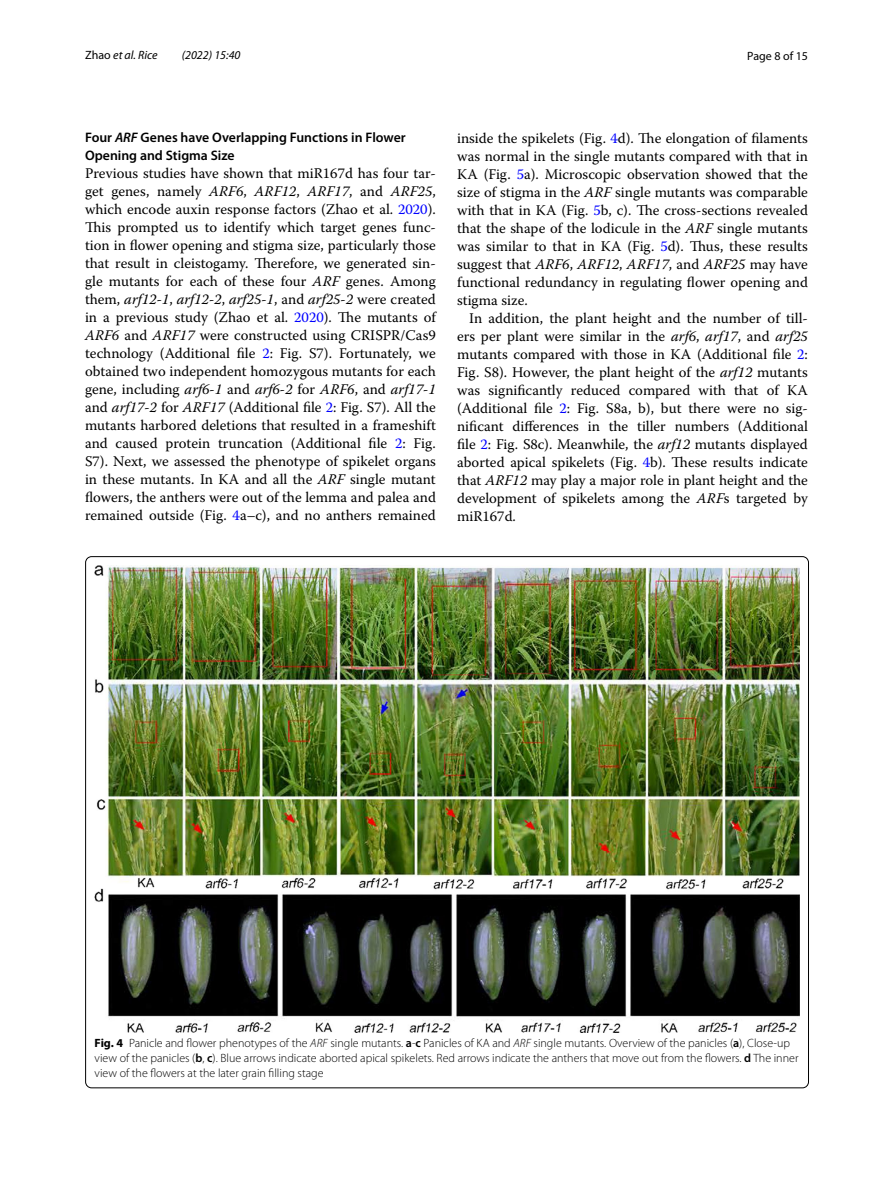
<style>
.page{position:relative;width:893px;height:1187px;background:#fff}
.page>*{position:absolute;margin:0;border:0;box-sizing:border-box;transform-origin:0 0}
.t1{font:14.7px/18px "Warnock Pro";color:#000;text-align:justify}
.t2{font:600 13.8px/18px "Myriad Pro";color:#000}
.t3{font:300 12px/15px "Myriad Pro";color:#000}
.t4{font:italic 12px "Myriad Pro";color:#000}
.t5{font:12px "Myriad Pro";color:#000}
.s1{font-style:normal}
.s2{font-style:italic}
.s3{color:#00f}
.s4{font-weight:700}
.s5{font-weight:600}
</style>
<div class="page">
<img style="left:94px;top:565px;width:706px;height:467px">
<p class="t4" style="left:85px;top:48px;width:74px"><span class="s1">Zhao</span> et al. Rice</p>
<p class="t4" style="left:182px;top:48px;width:60px">(2022) 15:40</p>
<p class="t5" style="left:747px;top:48px;width:62px">Page 8 of 15</p>
<p class="t2" style="left:85px;top:128px;width:322px">Four <span class="s2">ARF</span> Genes have Overlapping Functions in Flower<br>Opening and Stigma Size</p>
<p class="t1" style="left:85px;top:164px;width:352px">Previous studies have shown that miR167d has four tar&shy;get genes, namely <span class="s2">ARF6</span>, <span class="s2">ARF12</span>, <span class="s2">ARF17</span>, and <span class="s2">ARF25</span>, which encode auxin response factors (Zhao et al. <span class="s3">2020</span>).<br>This prompted us to identify which target genes func&shy;tion in flower opening and stigma size, particularly those that result in cleistogamy. Therefore, we generated sin&shy;gle mutants for each of these four <span class="s2">ARF</span> genes. Among them, <span class="s2">arf12-1</span>, <span class="s2">arf12-2</span>, <span class="s2">arf25-1</span>, and <span class="s2">arf25-2</span> were created in a previous study (Zhao et al. <span class="s3">2020</span>). The mutants of <span class="s2">ARF6</span> and <span class="s2">ARF17</span> were constructed using CRISPR/Cas9 technology (Additional file <span class="s3">2</span>: Fig. S7). Fortunately, we obtained two independent homozygous mutants for each gene, including <span class="s2">arf6-1</span> and <span class="s2">arf6-2</span> for <span class="s2">ARF6</span>, and <span class="s2">arf17-1 </span>and <span class="s2">arf17-2</span> for <span class="s2">ARF17</span> (Additional file <span class="s3">2</span>: Fig. S7). All the mutants harbored deletions that resulted in a frameshift and caused protein truncation (Additional file <span class="s3">2</span>: Fig.<br>S7). Next, we assessed the phenotype of spikelet organs in these mutants. In KA and all the <span class="s2">ARF</span> single mutant flowers, the anthers were out of the lemma and palea and remained outside (Fig. <span class="s3">4</span>a–c), and no anthers remained</p>
<p class="t1" style="left:457px;top:128px;width:352px">inside the spikelets (Fig. <span class="s3">4</span>d). The elongation of filaments was normal in the single mutants compared with that in KA (Fig. <span class="s3">5</span>a). Microscopic observation showed that the size of stigma in the <span class="s2">ARF</span> single mutants was comparable with that in KA (Fig. <span class="s3">5</span>b, c). The cross-sections revealed that the shape of the lodicule in the <span class="s2">ARF</span> single mutants was similar to that in KA (Fig. <span class="s3">5</span>d). Thus, these results suggest that <span class="s2">ARF6</span>, <span class="s2">ARF12</span>, <span class="s2">ARF17</span>, and <span class="s2">ARF25</span> may have functional redundancy in regulating flower opening and stigma size.</p>
<p class="t1" style="left:457px;top:308px;width:352px;text-indent:12px">In addition, the plant height and the number of till&shy;ers per plant were similar in the <span class="s2">arf6</span>, <span class="s2">arf17</span>, and <span class="s2">arf25 </span>mutants compared with those in KA (Additional file <span class="s3">2</span>:<br>Fig. S8). However, the plant height of the <span class="s2">arf12</span> mutants was significantly reduced compared with that of KA (Additional file <span class="s3">2</span>: Fig. S8a, b), but there were no sig&shy;nificant differences in the tiller numbers (Additional file <span class="s3">2</span>: Fig. S8c). Meanwhile, the <span class="s2">arf12</span> mutants displayed aborted apical spikelets (Fig. <span class="s3">4</span>b). These results indicate that <span class="s2">ARF12</span> may play a major role in plant height and the development of spikelets among the <span class="s2">ARF</span>s targeted by miR167d.</p>
<p class="t3" style="left:95px;top:1036px;width:705px"><span class="s4">Fig. 4</span> Panicle and flower phenotypes of the <span class="s2">ARF</span> single mutants. <span class="s5">a</span>-<span class="s5">c</span> Panicles of KA and <span class="s2">ARF</span> single mutants. Overview of the panicles (<span class="s5">a</span>), Close-up view of the panicles (<span class="s5">b</span>, <span class="s5">c</span>). Blue arrows indicate aborted apical spikelets. Red arrows indicate the anthers that move out from the flowers. <span class="s5">d</span> The inner view of the flowers at the later grain filling stage</p>
</div>
